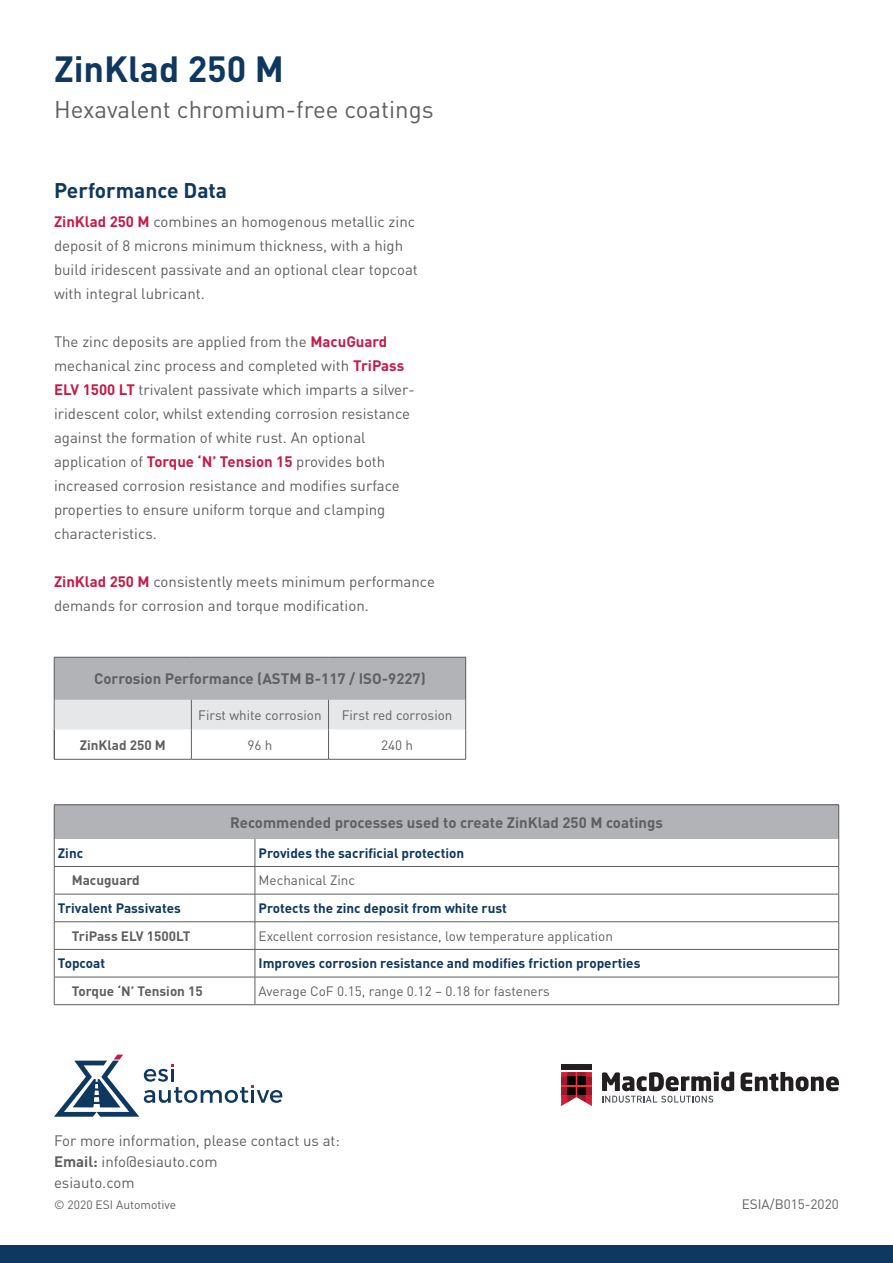
<style>
.page{position:relative;width:893px;height:1263px;background:#fff}
.page>*{position:absolute;margin:0;border:0;box-sizing:border-box;transform-origin:0 0}
.t1{font:700 36px "DIN Pro";color:#0f3860}
.t2{font:24px "DIN Pro";color:#5f5f62}
.t3{font:700 21px "DIN Pro";color:#0f3860}
.t4{font:15px/24px "DIN Pro";color:#5f5f62}
.t5{font:700 15px "DIN Pro";color:#5f5f62}
.t6{font:13.5px "DIN Pro";color:#5f5f62}
.t7{font:700 13.5px "DIN Pro";color:#0f3860}
.t8{font:700 13.5px "DIN Pro";color:#5f5f62}
.t9{font:12px "DIN Pro";color:#5f5f62}
.s1{font-weight:700;color:#c51c47}
.s2{font-weight:700}
</style>
<div class="page">
<svg style="left:54px;top:1054px;width:229px;height:63px"></svg>
<div style="left:0;top:1246px;width:893px;height:17px;background:#0f3860"></div>
<svg style="left:561px;top:1072px;width:31px;height:34px"></svg>
<div style="left:561px;top:1065px;width:31px;height:5px;background:#231f20"></div>
<svg style="left:741px;top:1072px;width:98px;height:19px"></svg>
<svg style="left:602px;top:1071px;width:132px;height:31px"></svg>
<div style="left:54px;top:657px;width:412px;height:43px;background:#b2b3b7"></div>
<hr style="left:465px;top:657px;width:1px;height:43px;background:#5f5f62">
<hr style="left:465px;top:729px;width:1px;height:30px;background:#5f5f62">
<hr style="left:191px;top:729px;width:1px;height:30px;background:#5f5f62">
<hr style="left:328px;top:729px;width:1px;height:30px;background:#5f5f62">
<hr style="left:54px;top:729px;width:1px;height:30px;background:#231f20">
<hr style="left:54px;top:759px;width:137px;height:1px;background:#5f5f62">
<hr style="left:191px;top:759px;width:138px;height:1px;background:#5f5f62">
<hr style="left:329px;top:759px;width:137px;height:1px;background:#5f5f62">
<hr style="left:54px;top:657px;width:137px;height:1px;background:#5f5f62">
<hr style="left:191px;top:657px;width:138px;height:1px;background:#5f5f62">
<hr style="left:329px;top:657px;width:137px;height:1px;background:#5f5f62">
<hr style="left:54px;top:657px;width:1px;height:43px;background:#5f5f62">
<div style="left:54px;top:700px;width:412px;height:29px;background:#e6e7e9"></div>
<div style="left:54px;top:805px;width:785px;height:34px;background:#b2b3b7"></div>
<hr style="left:54px;top:804px;width:201px;height:1px;background:#5f5f62">
<hr style="left:54px;top:805px;width:1px;height:34px;background:#5f5f62">
<hr style="left:255px;top:804px;width:584px;height:1px;background:#5f5f62">
<hr style="left:838px;top:805px;width:1px;height:34px;background:#5f5f62">
<hr style="left:54px;top:866px;width:201px;height:1px;background:#5f5f62">
<hr style="left:255px;top:866px;width:584px;height:1px;background:#5f5f62">
<hr style="left:54px;top:894px;width:201px;height:1px;background:#5f5f62">
<hr style="left:255px;top:894px;width:584px;height:1px;background:#5f5f62">
<hr style="left:54px;top:921px;width:201px;height:1px;background:#5f5f62">
<hr style="left:255px;top:921px;width:584px;height:1px;background:#5f5f62">
<hr style="left:54px;top:949px;width:201px;height:1px;background:#5f5f62">
<hr style="left:255px;top:949px;width:584px;height:1px;background:#5f5f62">
<hr style="left:54px;top:977px;width:201px;height:1px;background:#5f5f62">
<svg style="left:54px;top:839px;width:1px;height:165px"></svg>
<hr style="left:255px;top:977px;width:584px;height:1px;background:#5f5f62">
<svg style="left:255px;top:839px;width:1px;height:165px"></svg>
<svg style="left:838px;top:839px;width:1px;height:165px"></svg>
<hr style="left:54px;top:1004px;width:201px;height:1px;background:#5f5f62">
<hr style="left:255px;top:1004px;width:584px;height:1px;background:#5f5f62">
<h1 class="t1" style="left:54px;top:44px;width:231px">ZinKlad 250 M</h1>
<h2 class="t2" style="left:54px;top:93px;width:381px">Hexavalent chromium-free coatings</h2>
<h3 class="t3" style="left:54px;top:176px;width:175px">Performance Data</h3>
<p class="t4" style="left:54px;top:209px;width:365px"><span class="s1">ZinKlad 250 M</span> combines an homogenous metallic zinc deposit of 8 microns minimum thickness, with a high build iridescent passivate and an optional clear topcoat with integral lubricant.</p>
<p class="t4" style="left:54px;top:329px;width:362px">The zinc deposits are applied from the <span class="s1">MacuGuard </span>mechanical zinc process and completed with <span class="s1">TriPass ELV 1500 LT</span> trivalent passivate which imparts a silver&shy;iridescent color, whilst extending corrosion resistance against the formation of white rust. An optional application of <span class="s1">Torque ‘N’ Tension 15</span> provides both increased corrosion resistance and modifies surface properties to ensure uniform torque and clamping characteristics.</p>
<p class="t4" style="left:54px;top:569px;width:382px"><span class="s1">ZinKlad 250 M</span> consistently meets minimum performance demands for corrosion and torque modification.</p>
<p class="t5" style="left:94px;top:669px;width:333px">Corrosion Performance (ASTM B-117 / ISO-9227)</p>
<p class="t6" style="left:198px;top:706px;width:125px">First white corrosion</p>
<p class="t6" style="left:342px;top:706px;width:112px">First red corrosion</p>
<p class="t8" style="left:80px;top:735px;width:88px">ZinKlad 250 M</p>
<p class="t6" style="left:247px;top:735px;width:27px">96 h</p>
<p class="t6" style="left:381px;top:735px;width:34px">240 h</p>
<p class="t5" style="left:230px;top:812px;width:434px">Recommended processes used to create ZinKlad 250 M coatings</p>
<p class="t7" style="left:58px;top:844px;width:27px">Zinc</p>
<p class="t7" style="left:259px;top:844px;width:207px">Provides the sacrificial protection</p>
<p class="t8" style="left:72px;top:871px;width:70px">Macuguard</p>
<p class="t6" style="left:259px;top:871px;width:98px">Mechanical Zinc</p>
<p class="t7" style="left:58px;top:899px;width:125px">Trivalent Passivates</p>
<p class="t7" style="left:259px;top:899px;width:250px">Protects the zinc deposit from white rust</p>
<p class="t8" style="left:72px;top:927px;width:120px">TriPass ELV 1500LT</p>
<p class="t6" style="left:259px;top:927px;width:356px">Excellent corrosion resistance, low temperature application</p>
<p class="t7" style="left:58px;top:954px;width:49px">Topcoat</p>
<p class="t7" style="left:259px;top:954px;width:383px">Improves corrosion resistance and modifies friction properties</p>
<p class="t8" style="left:72px;top:982px;width:133px">Torque ‘N’ Tension 15</p>
<p class="t6" style="left:259px;top:982px;width:293px">Average CoF 0.15, range 0.12 – 0.18 for fasteners</p>
<p class="t4" style="left:54px;top:1129px;width:288px;line-height:21px">For more information, please contact us at:<br><span class="s2">Email:</span> info@esiauto.com<br>esiauto.com</p>
<p class="t9" style="left:54px;top:1196px;width:124px">© 2020 ESI Automotive</p>
<p class="t6" style="left:742px;top:1195px;width:98px">ESIA/B015-2020</p>
</div>
